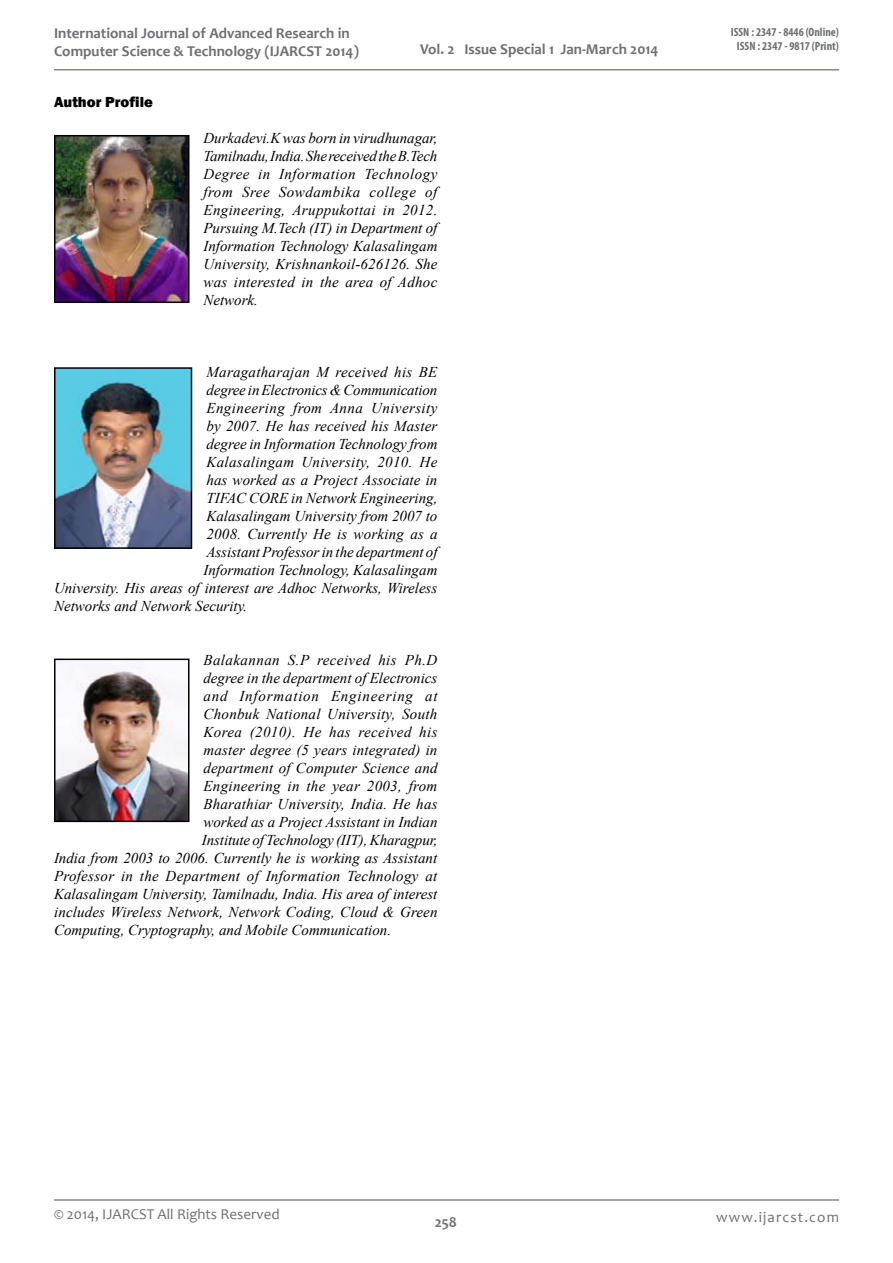
<style>
.page{position:relative;width:893px;height:1263px;background:#fff}
.page>*{position:absolute;margin:0;border:0;box-sizing:border-box;transform-origin:0 0}
.t1{font:italic 15px/18px "Times New Roman";color:#000;text-align:justify}
.t2{font:italic 15px "Times New Roman";letter-spacing:.02em;color:#000}
.t3{font:700 15px/18px "Candara";color:#6d6f71}
.t4{font:italic 15px "Times New Roman";letter-spacing:.03em;color:#000}
.t5{font:15px "Candara";color:#6d6f71}
.t6{font:italic 15px "Times New Roman";letter-spacing:.025em;color:#000}
.t7{font:italic 15px "Times New Roman";letter-spacing:.055em;color:#000}
.t8{font:15px "Candara";letter-spacing:.075em;color:#6d6f71}
.t9{font:800 15px "Franklin Gothic";color:#000}
.t10{font:700 condensed 12px/14.4px "Myriad Pro";color:#6d6f71;text-align:center}
</style>
<div class="page">
<hr style="left:54px;top:1199px;width:785px;height:2px;background:#86888b">
<hr style="left:54px;top:69px;width:785px;height:2px;background:#86888b">
<img style="left:57px;top:138px;width:129px;height:162px">
<div style="left:54px;top:135px;width:135px;height:168px;border:2px solid #000"></div>
<img style="left:57px;top:370px;width:132px;height:176px">
<div style="left:54px;top:367px;width:138px;height:182px;border:2px solid #000"></div>
<img style="left:57px;top:666px;width:129px;height:153px">
<div style="left:54px;top:658px;width:135px;height:164px;border:2px solid #000"></div>
<p class="t3" style="left:54px;top:24px;width:306px">International Journal of Advanced Research in<br>Computer Science &amp; Technology (IJARCST 2014)</p>
<p class="t9" style="left:54px;top:92px;width:100px">Author Profile</p>
<p class="t3" style="left:420px;top:40px;width:240px">Vol. 2 Issue Special 1 Jan-March 2014</p>
<p class="t1" style="left:203px;top:128px;width:236px">Durkadevi.K was born in virudhunagar, Tamilnadu, India. She received the B.Tech Degree in Information Technology from Sree Sowdambika college of Engineering, Aruppukottai in 2012.<br>Pursuing M.Tech (IT) in Department of Information Technology Kalasalingam University, Krishnankoil-626126. She was interested in the area of Adhoc Network.</p>
<p class="t2" style="left:206px;top:361px;width:232px">Maragatharajan M received his BE</p>
<p class="t1" style="left:206px;top:380px;width:232px">degree in Electronics &amp; Communication</p>
<p class="t4" style="left:206px;top:397px;width:233px">Engineering from Anna University</p>
<p class="t1" style="left:206px;top:416px;width:232px">by 2007. He has received his Master</p>
<p class="t1" style="left:206px;top:434px;width:232px">degree in Information Technology from</p>
<p class="t2" style="left:206px;top:451px;width:232px">Kalasalingam University, 2010. He</p>
<p class="t1" style="left:206px;top:470px;width:232px">has worked as a Project Associate in</p>
<p class="t1" style="left:206px;top:488px;width:233px">TIFAC CORE in Network Engineering,</p>
<p class="t1" style="left:206px;top:506px;width:233px">Kalasalingam University from 2007 to</p>
<p class="t1" style="left:206px;top:524px;width:233px">2008. Currently He is working as a</p>
<p class="t1" style="left:206px;top:542px;width:233px">Assistant Professor in the department of</p>
<p class="t1" style="left:203px;top:560px;width:235px">Information Technology, Kalasalingam</p>
<p class="t1" style="left:54px;top:578px;width:385px">University. His areas of interest are Adhoc Networks, Wireless</p>
<p class="t1" style="left:54px;top:596px;width:195px">Networks and Network Security.</p>
<p class="t4" style="left:203px;top:649px;width:235px">Balakannan S.P received his Ph.D</p>
<p class="t1" style="left:203px;top:668px;width:235px">degree in the department of Electronics</p>
<p class="t7" style="left:203px;top:685px;width:236px">and Information Engineering at</p>
<p class="t2" style="left:203px;top:703px;width:235px">Chonbuk National University, South</p>
<p class="t6" style="left:203px;top:721px;width:236px">Korea (2010). He has received his</p>
<p class="t1" style="left:203px;top:740px;width:235px">master degree (5 years integrated) in</p>
<p class="t1" style="left:203px;top:758px;width:236px">department of Computer Science and</p>
<p class="t2" style="left:203px;top:775px;width:235px">Engineering in the year 2003, from</p>
<p class="t1" style="left:203px;top:794px;width:236px">Bharathiar University, India. He has</p>
<p class="t1" style="left:203px;top:812px;width:236px">worked as a Project Assistant in Indian</p>
<p class="t1" style="left:202px;top:830px;width:237px">Institute of Technology (IIT), Kharagpur,</p>
<p class="t1" style="left:54px;top:848px;width:385px">India from 2003 to 2006. Currently he is working as Assistant</p>
<p class="t2" style="left:54px;top:865px;width:385px">Professor in the Department of Information Technology at</p>
<p class="t1" style="left:54px;top:884px;width:385px">Kalasalingam University, Tamilnadu, India. His area of interest</p>
<p class="t1" style="left:54px;top:902px;width:385px">includes Wireless Network, Network Coding, Cloud &amp; Green</p>
<p class="t1" style="left:54px;top:920px;width:339px">Computing, Cryptography, and Mobile Communication.</p>
<p class="t10" style="left:731px;top:25px;width:110px">ISSN : 2347 - 8446 (Online)<br>ISSN : 2347 - 9817 (Print)</p>
<p class="t5" style="left:54px;top:1205px;width:227px">© 2014, IJARCST All Rights Reserved</p>
<p class="t3" style="left:435px;top:1213px;width:24px">258</p>
<p class="t8" style="left:716px;top:1207px;width:124px">www.ijarcst.com</p>
</div>
